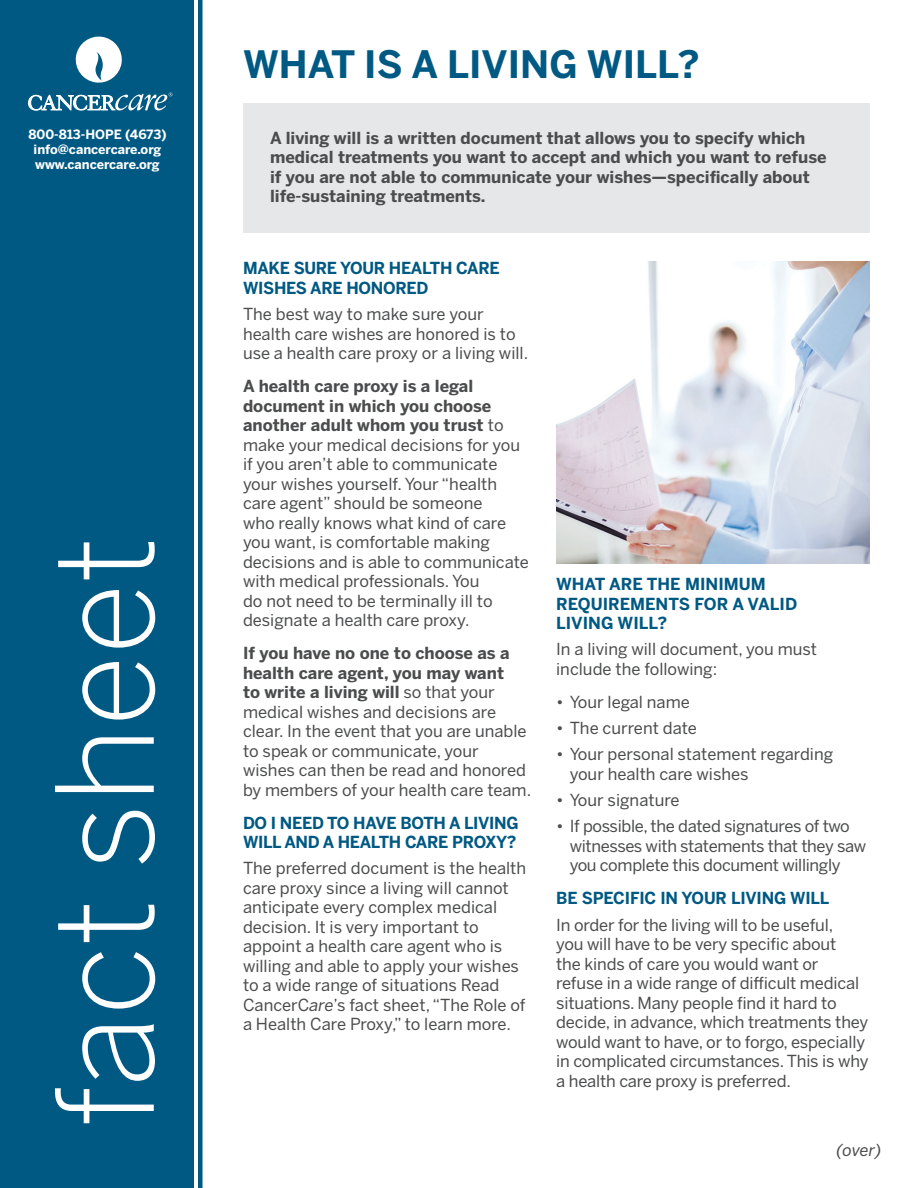
<style>
.page{position:relative;width:918px;height:1188px;background:#fff}
.page>*{position:absolute;margin:0;border:0;box-sizing:border-box;transform-origin:0 0}
.t1{font:300 133.5px "Benton Sans";color:#fff}
.t2{font:700 37.5px "Benton Sans";color:#005983}
.Leadder{font:16.5px/19.5px "Benton Sans";color:#4b4c4d}
.Main_Intro{font:700 16.5px/19.5px "Benton Sans";color:#4b4c4d}
.Leadder-2{font:700 16.5px/19.5px "Benton Sans";letter-spacing:-.02em;color:#005983}
.Leadder-3{font:16.5px/19.5px "Benton Sans";letter-spacing:-.02em;color:#4b4c4d}
.Leadder-4{font:700 16.5px/19.5px "Benton Sans";color:#005983}
.Leadder-5{font:italic 16.5px "Benton Sans";color:#4b4c4d}
.t3{font:700 12.75px "Benton Sans";color:#fff}
.s1{font-weight:700}
.s2{font-style:italic}
</style>
<div class="page">
<div style="left:0;top:0;width:193px;height:1188px;background:#005983"></div>
<hr style="left:198px;top:0;width:4px;height:1188px;background:#005983">
<div style="left:243px;top:104px;width:626px;height:129px;background:#e6e7e9"></div>
<svg style="left:75px;top:36px;width:47px;height:47px"></svg>
<svg style="left:28px;top:93px;width:144px;height:17px"></svg>
<img style="left:556px;top:261px;width:313px;height:303px">
<p class="t3" style="left:28px;top:127px;width:140px">800-813-HOPE (4673)</p>
<p class="t3" style="left:34px;top:142px;width:129px">info@cancercare.org</p>
<p class="t3" style="left:35px;top:157px;width:126px">www.cancercare.org</p>
<p class="t1" style="left:27px;top:1127px;width:592px;rotate:-90deg">fact sheet</p>
<p class="t2" style="left:243px;top:42px;width:458px">WHAT IS A LIVING WILL?</p>
<p class="Main_Intro" style="left:270px;top:128px;width:558px">A living will is a written document that allows you to specify which medical treatments you want to accept and which you want to refuse if you are not able to communicate your wishes—specifically about life-sustaining treatments.</p>
<p class="Leadder-2" style="left:243px;top:258px;width:258px">MAKE SURE YOUR HEALTH CARE<br>WISHES ARE HONORED</p>
<p class="Leadder" style="left:243px;top:304px;width:287px">The best way to make sure your health care wishes are honored is to use a health care proxy or a living will.</p>
<p class="Leadder" style="left:243px;top:376px;width:288px"><span class="s1">A health care proxy is a legal document in which you choose another adult whom you trust</span> to make your medical decisions for you if you aren’t able to communicate your wishes yourself. Your “health care agent” should be someone<br>who really knows what kind of care you want, is comfortable making decisions and is able to communicate with medical professionals. You<br>do not need to be terminally ill to designate a health care proxy.</p>
<p class="Leadder" style="left:243px;top:643px;width:290px"><span class="s1">If you have no one to choose as a health care agent, you may want<br>to write a living will</span> so that your medical wishes and decisions are clear. In the event that you are unable to speak or communicate, your wishes can then be read and honored by members of your health care team.</p>
<p class="Leadder-2" style="left:243px;top:813px;width:277px">DO I NEED TO HAVE BOTH A LIVING<br>WILL AND A HEALTH CARE PROXY?</p>
<p class="Leadder" style="left:243px;top:858px;width:285px">The preferred document is the health care proxy since a living will cannot anticipate every complex medical decision. It is very important to appoint a health care agent who is willing and able to apply your wishes to a wide range of situations Read CancerC<span class="s2">are</span>’s fact sheet, “The Role of a Health Care Proxy,” to learn more.</p>
<p class="Leadder-4" style="left:556px;top:574px;width:243px">WHAT ARE THE MINIMUM<br>REQUIREMENTS FOR A VALID<br>LIVING WILL?</p>
<p class="Leadder" style="left:556px;top:640px;width:262px">In a living will document, you must include the following:</p>
<p class="Leadder" style="left:556px;top:692px;width:135px">• Your legal name</p>
<p class="Leadder" style="left:556px;top:718px;width:142px">• The current date</p>
<p class="Leadder" style="left:570px;top:745px;width:265px;text-indent:-14px">• Your personal statement regarding your health care wishes</p>
<p class="Leadder" style="left:556px;top:790px;width:125px">• Your signature</p>
<p class="Leadder-3" style="left:570px;top:817px;width:298px;text-indent:-14px">• If possible, the dated signatures of two witnesses with statements that they saw you complete this document willingly</p>
<p class="Leadder-2" style="left:556px;top:889px;width:275px">BE SPECIFIC IN YOUR LIVING WILL</p>
<p class="Leadder" style="left:556px;top:915px;width:314px">In order for the living will to be useful,<br>you will have to be very specific about<br>the kinds of care you would want or refuse in a wide range of difficult medical situations. Many people find it hard to decide, in advance, which treatments they would want to have, or to forgo, especially in complicated circumstances. This is why a health care proxy is preferred.</p>
<p class="Leadder-5" style="left:836px;top:1140px;width:47px">(over)</p>
</div>
